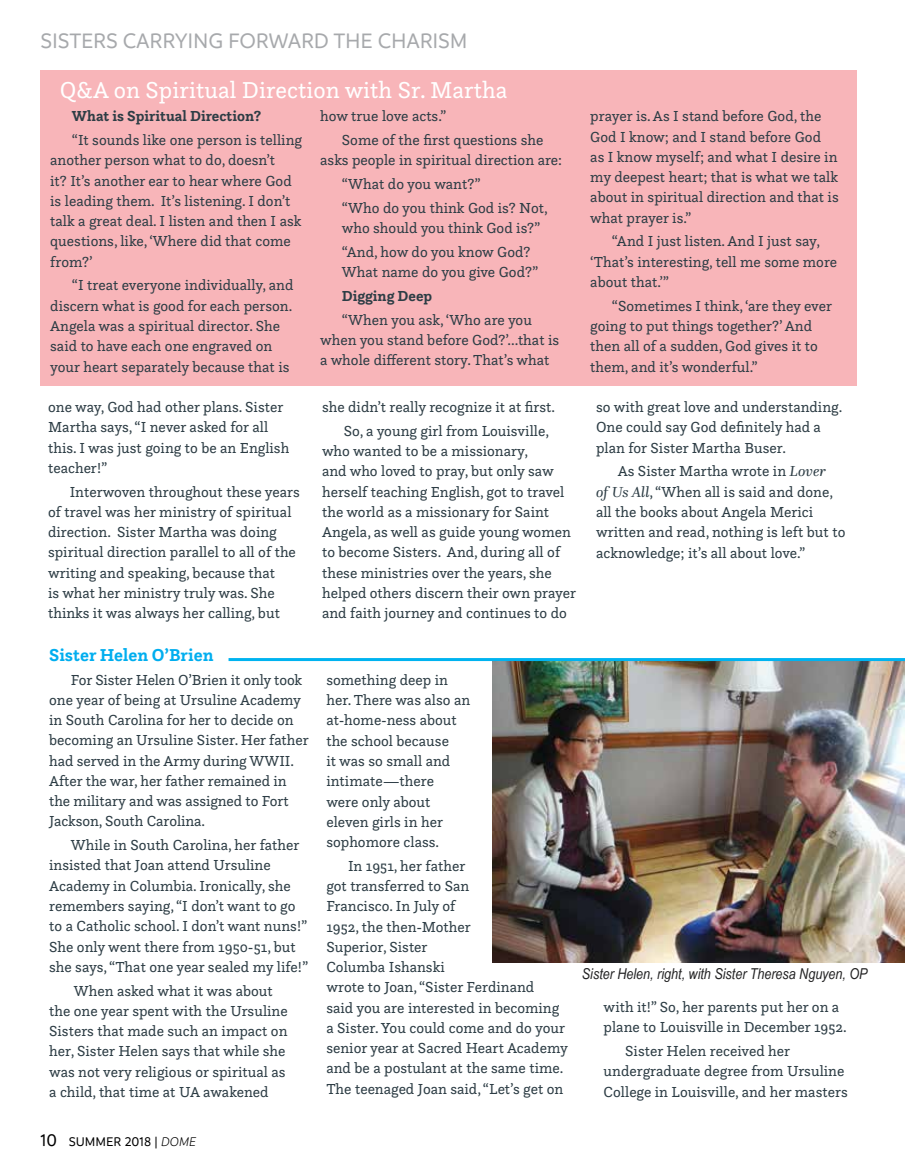
<style>
.page{position:relative;width:905px;height:1175px;background:#fff}
.page>*{position:absolute;margin:0;border:0;box-sizing:border-box;transform-origin:0 0}
.t1{font:24px "Questa Slab";color:#fff}
.t2{font:500 22.5px "Branding";letter-spacing:-.01em;color:#a7a9ac}
.t3{font:700 18px "Questa Slab";color:#00aeef}
.t4{font:15.15px/20.2px "Questa Slab";color:#2d3d45}
.t5{font:700 15.15px "Questa Slab";color:#2d3d45}
.t6{font:italic 15px "Arial Narrow";color:#222223}
.t7{font:500 13.5px "Branding";color:#000}
.s1{font-family:"Questa";font-style:italic}
.s2{font-size:18px}
.s3{font-weight:300;font-style:italic}
</style>
<div class="page">
<div style="left:40px;top:70px;width:817px;height:316px;background:#f8b5b9"></div>
<img style="left:492px;top:661px;width:412px;height:301px">
<hr style="left:228px;top:658px;width:676px;height:3px;background:#00b3f0">
<h2 class="t2" style="left:41px;top:28px;width:428px">SISTERS CARRYING FORWARD THE CHARISM</h2>
<h1 class="t1" style="left:60px;top:74px;width:449px">Q&amp;A on Spiritual Direction with Sr. Martha</h1>
<p class="t5" style="left:72px;top:106px;width:191px">What is Spiritual Direction?</p>
<p class="t4" style="left:50px;top:129px;width:253px;text-indent:22px">“It sounds like one person is telling another person what to do, doesn’t<br>it? It’s another ear to hear where God is leading them. It’s listening. I don’t talk a great deal. I listen and then I ask questions, like, ‘Where did that come from?’</p>
<p class="t4" style="left:50px;top:275px;width:245px;text-indent:22px">“I treat everyone individually, and discern what is good for each person.<br>Angela was a spiritual director. She said to have each one engraved on your heart separately because that is</p>
<p class="t4" style="left:48px;top:396px;width:243px">one way, God had other plans. Sister<br>Martha says, “I never asked for all this. I was just going to be an English teacher!”</p>
<p class="t4" style="left:48px;top:481px;width:253px;text-indent:22px">Interwoven throughout these years of travel was her ministry of spiritual direction. Sister Martha was doing spiritual direction parallel to all of the writing and speaking, because that<br>is what her ministry truly was. She thinks it was always her calling, but</p>
<p class="t4" style="left:342px;top:104px;width:203px;line-height:23.9px;text-indent:-22px">how true love acts.”<br>Some of the first questions she</p>
<p class="t4" style="left:342px;top:148px;width:222px;line-height:23.9px;text-indent:-22px">asks people in spiritual direction are: “What do you want?”<br>“Who do you think God is? Not,</p>
<p class="t4" style="left:342px;top:216px;width:200px;line-height:23.9px">who should you think God is?” “And, how do you know God?</p>
<p class="t4" style="left:342px;top:262px;width:198px">What name do you give God?”</p>
<p class="t5" style="left:342px;top:286px;width:92px">Digging Deep</p>
<p class="t4" style="left:320px;top:309px;width:240px;text-indent:22px">“When you ask, ‘Who are you when you stand before God?’…that is a whole different story. That’s what</p>
<p class="t4" style="left:344px;top:395px;width:213px;line-height:23.9px;text-indent:-22px">she didn’t really recognize it at first.<br>So, a young girl from Louisville,</p>
<p class="t4" style="left:322px;top:440px;width:256px">who wanted to be a missionary,<br>and who loved to pray, but only saw herself teaching English, got to travel the world as a missionary for Saint Angela, as well as guide young women to become Sisters. And, during all of these ministries over the years, she helped others discern their own prayer and faith journey and continues to do</p>
<p class="t4" style="left:590px;top:106px;width:250px">prayer is. As I stand before God, the<br>God I know; and I stand before God as I know myself; and what I desire in my deepest heart; that is what we talk about in spiritual direction and that is what prayer is.”</p>
<p class="t4" style="left:590px;top:231px;width:248px;text-indent:22px">“And I just listen. And I just say, ‘That’s interesting, tell me some more about that.’”</p>
<p class="t4" style="left:590px;top:295px;width:243px;text-indent:22px">“Sometimes I think, ‘are they ever going to put things together?’ And then all of a sudden, God gives it to them, and it’s wonderful.”</p>
<p class="t4" style="left:596px;top:396px;width:248px">so with great love and understanding.<br>One could say God definitely had a plan for Sister Martha Buser.</p>
<p class="t4" style="left:596px;top:461px;width:251px;text-indent:22px">As Sister Martha wrote in <span class="s1">Lover<br>of Us All</span>, “When all is said and done, all the books about Angela Merici written and read, nothing is left but to acknowledge; it’s all about love.”</p>
<p class="t3" style="left:49px;top:643px;width:166px">Sister Helen O’Brien</p>
<p class="t4" style="left:49px;top:669px;width:261px;text-indent:22px">For Sister Helen O’Brien it only took one year of being at Ursuline Academy in South Carolina for her to decide on becoming an Ursuline Sister. Her father had served in the Army during WWII.<br>After the war, her father remained in the military and was assigned to Fort Jackson, South Carolina.</p>
<p class="t4" style="left:49px;top:834px;width:260px;text-indent:22px">While in South Carolina, her father insisted that Joan attend Ursuline Academy in Columbia. Ironically, she remembers saying, “I don’t want to go to a Catholic school. I don’t want nuns!” She only went there from 1950-51, but she says, “That one year sealed my life!”</p>
<p class="t4" style="left:49px;top:980px;width:240px;text-indent:25px">When asked what it was about the one year spent with the Ursuline Sisters that made such an impact on her, Sister Helen says that while she was not very religious or spiritual as a child, that time at UA awakened</p>
<p class="t7" style="left:40px;top:1134px;width:157px"><span class="s2">10</span> SUMMER 2018 | <span class="s3">DOME</span></p>
<p class="t4" style="left:326px;top:669px;width:145px">something deep in her. There was also an at-home-ness about the school because<br>it was so small and intimate—there<br>were only about eleven girls in her sophomore class.</p>
<p class="t4" style="left:326px;top:855px;width:243px;text-indent:22px">In 1951, her father<br>got transferred to San<br>Francisco. In July of<br>1952, the then-Mother<br>Superior, Sister<br>Columba Ishanski<br>wrote to Joan, “Sister Ferdinand<br>said you are interested in becoming a Sister. You could come and do your senior year at Sacred Heart Academy and be a postulant at the same time.<br>The teenaged Joan said, “Let’s get on</p>
<p class="t6" style="left:582px;top:963px;width:287px">Sister Helen, right, with Sister Theresa Nguyen, OP</p>
<p class="t4" style="left:603px;top:996px;width:245px">with it!” So, her parents put her on a plane to Louisville in December 1952.</p>
<p class="t4" style="left:603px;top:1040px;width:245px;text-indent:22px">Sister Helen received her undergraduate degree from Ursuline<br>College in Louisville, and her masters</p>
</div>
